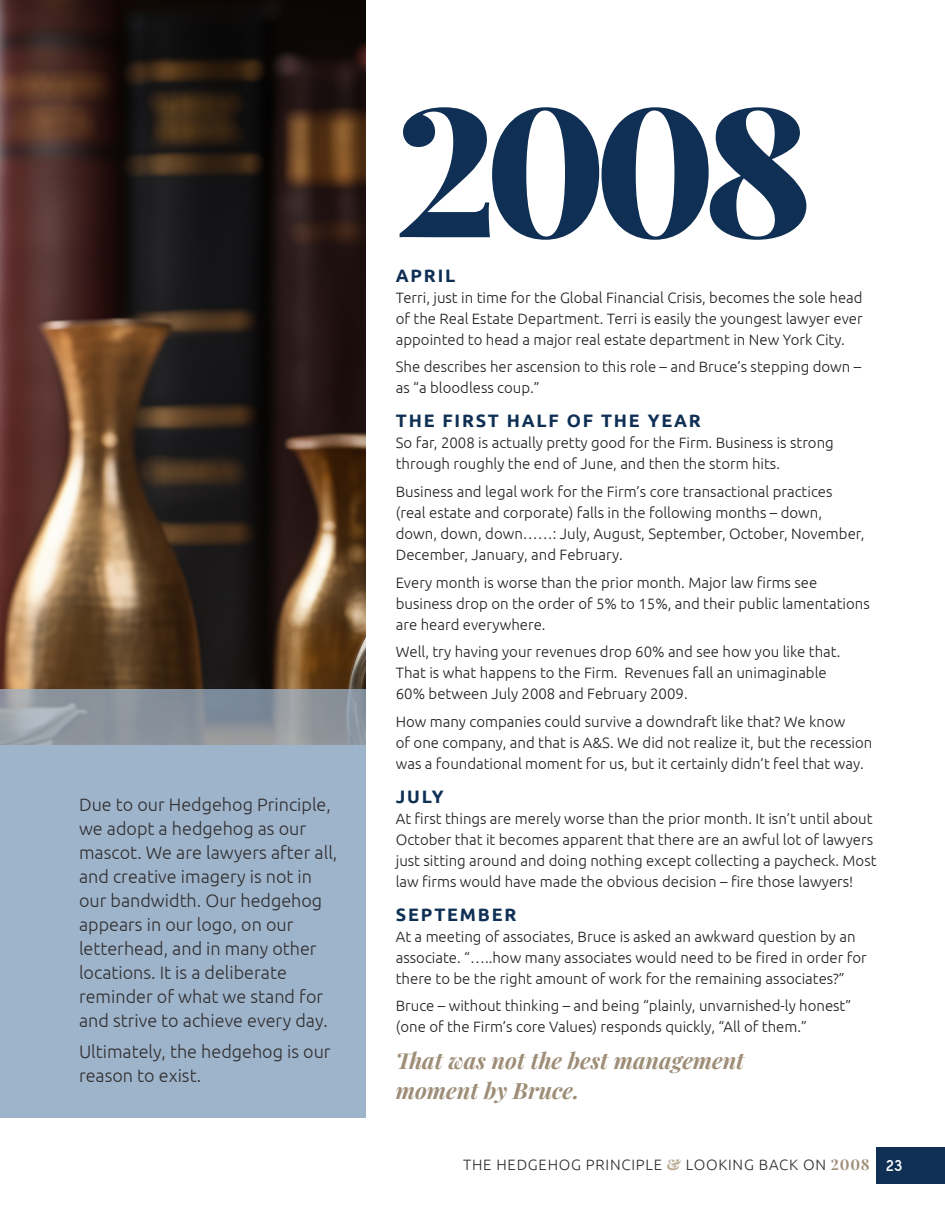
<style>
.page{position:relative;width:945px;height:1215px;background:#fff}
.page>*{position:absolute;margin:0;border:0;box-sizing:border-box;transform-origin:0 0}
.t1{font:900 180px "Playfair Display";color:#0f3054}
.t2{font:italic 700 22.5px/30px "Playfair Display";color:#9e8e78}
.t3{font:300 18px/24px "Ubuntu";color:#312f30}
.t4{font:700 18px "Ubuntu";letter-spacing:.1em;color:#0f3054}
.t5{font:700 16.5px "SF New Republic";color:#fff}
.t6{font:300 15px/21px "Ubuntu";color:#231f20}
.t7{font:300 15px "Ubuntu";letter-spacing:.05em;color:#312f30}
.s1{font-family:"Playfair Display";font-weight:900;color:#bcac95}
.s2{font-family:"Playfair Display";font-weight:700;color:#9e8e78}
</style>
<div class="page">
<div style="left:877px;top:1148px;width:68px;height:36px;background:#0f3054"></div>
<div style="left:0;top:0;width:366px;height:1117px;background:#9eb4cb"></div>
<img style="left:0;top:0;width:366px;height:689px">
<svg style="left:0;top:689px;width:366px;height:56px;background:#8e969e"></svg>
<p class="t3" style="left:79px;top:792px;width:260px">Due to our Hedgehog Principle, we adopt a hedgehog as our mascot. We are lawyers after all, and creative imagery is not in our bandwidth. Our hedgehog appears in our logo, on our letterhead, and in many other locations. It is a deliberate reminder of what we stand for and strive to achieve every day.</p>
<p class="t3" style="left:79px;top:1039px;width:253px">Ultimately, the hedgehog is our reason to exist.</p>
<p class="t1" style="left:396px;top:27px;width:418px">2008</p>
<p class="t4" style="left:396px;top:264px;width:61px">APRIL</p>
<p class="t6" style="left:396px;top:286px;width:468px;text-align:justify">Terri, just in time for the Global Financial Crisis, becomes the sole head of the Real Estate Department. Terri is easily the youngest lawyer ever appointed to head a major real estate department in New York City.</p>
<p class="t6" style="left:396px;top:356px;width:467px">She describes her ascension to this role – and Bruce’s stepping down – as “a bloodless coup.”</p>
<p class="t4" style="left:396px;top:410px;width:307px">THE FIRST HALF OF THE YEAR</p>
<p class="t6" style="left:396px;top:432px;width:439px">So far, 2008 is actually pretty good for the Firm. Business is strong through roughly the end of June, and then the storm hits.</p>
<p class="t6" style="left:396px;top:481px;width:470px">Business and legal work for the Firm’s core transactional practices (real estate and corporate) falls in the following months – down, down, down, down……: July, August, September, October, November, December, January, and February.</p>
<p class="t6" style="left:396px;top:571px;width:475px">Every month is worse than the prior month. Major law firms see business drop on the order of 5% to 15%, and their public lamentations are heard everywhere.</p>
<p class="t6" style="left:396px;top:641px;width:446px">Well, try having your revenues drop 60% and see how you like that.<br>That is what happens to the Firm. Revenues fall an unimaginable<br>60% between July 2008 and February 2009.</p>
<p class="t6" style="left:396px;top:711px;width:478px">How many companies could survive a downdraft like that? We know<br>of one company, and that is A&amp;S. We did not realize it, but the recession was a foundational moment for us, but it certainly didn’t feel that way.</p>
<p class="t4" style="left:396px;top:786px;width:49px">JULY</p>
<p class="t6" style="left:396px;top:808px;width:482px">At first things are merely worse than the prior month. It isn’t until about October that it becomes apparent that there are an awful lot of lawyers just sitting around and doing nothing except collecting a paycheck. Most law firms would have made the obvious decision – fire those lawyers!</p>
<p class="t4" style="left:396px;top:903px;width:122px">SEPTEMBER</p>
<p class="t6" style="left:396px;top:925px;width:473px">At a meeting of associates, Bruce is asked an awkward question by an associate. “…..how many associates would need to be fired in order for there to be the right amount of work for the remaining associates?”</p>
<p class="t6" style="left:396px;top:995px;width:457px">Bruce – without thinking – and being “plainly, unvarnished-ly honest” (one of the Firm’s core Values) responds quickly, “All of them.”</p>
<p class="t2" style="left:396px;top:1044px;width:350px">That was not the best management moment by Bruce.</p>
<p class="t7" style="left:463px;top:1156px;width:408px">THE HEDGEHOG PRINCIPLE <span class="s1">&amp;</span> LOOKING BACK ON <span class="s2">2008</span></p>
<p class="t5" style="left:886px;top:1157px;width:19px">23</p>
</div>
